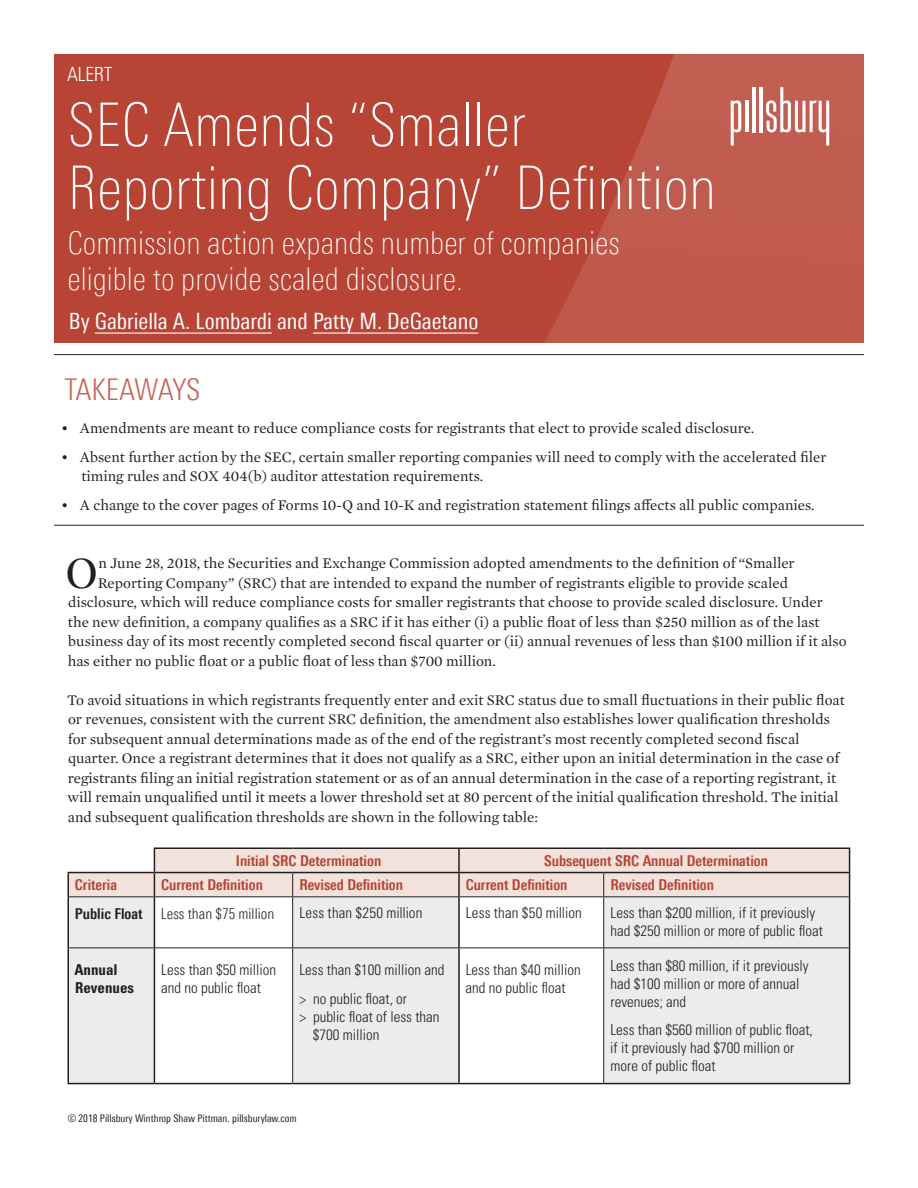
<style>
.page{position:relative;width:918px;height:1188px;background:#fff}
.page>*{position:absolute;margin:0;border:0;box-sizing:border-box;transform-origin:0 0}
.t1{font:100 condensed 60px/63px "Univers Next Pro";color:#fff}
.t2{font:45.6px "Mercury Text G1";color:#231f20}
.t3{font:100 condensed 31.5px/36px "Univers Next Pro";color:#fff}
.t4{font:300 condensed 30px "Univers Next Pro";letter-spacing:-.02em;color:#c26557}
.t5{font:condensed 22.5px "Univers Next Pro";color:#fff}
.t6{font:300 condensed 19.5px "Univers LT Std";color:#fff}
.t7{font:15px/19.5px "Mercury Text G1";color:#231f20}
.t8{font:300 condensed 15px/18px "Univers LT Std";color:#231f20}
.t9{font:700 condensed 15px "Univers Next Pro";color:#b74435}
.t10{font:300 condensed 15px "Univers Next Pro";color:#231f20}
.t11{font:700 condensed 15px/18px "Univers LT Std";color:#231f20}
.t12{font:condensed 10.5px "Univers Next Pro";color:#231f20}
.s1{font-weight:700}
</style>
<div class="page">
<svg style="left:69px;top:897px;width:780px;height:186px;fill:#ececee"></svg>
<hr style="left:292px;top:897px;width:1px;height:50px;background:#231f20">
<hr style="left:603px;top:897px;width:1px;height:50px;background:#231f20">
<hr style="left:69px;top:947px;width:85px;height:1px;background:#231f20">
<hr style="left:155px;top:947px;width:138px;height:1px;background:#231f20">
<hr style="left:293px;top:947px;width:165px;height:1px;background:#231f20">
<hr style="left:292px;top:948px;width:1px;height:135px;background:#231f20">
<hr style="left:460px;top:947px;width:144px;height:1px;background:#231f20">
<hr style="left:604px;top:947px;width:245px;height:1px;background:#231f20">
<hr style="left:603px;top:948px;width:1px;height:135px;background:#231f20">
<hr style="left:68px;top:897px;width:1px;height:51px;background:#231f20">
<hr style="left:68px;top:948px;width:1px;height:135px;background:#231f20">
<hr style="left:68px;top:1083px;width:86px;height:1px;background:#231f20">
<hr style="left:154px;top:847px;width:139px;height:2px;background:#231f20">
<hr style="left:293px;top:847px;width:166px;height:2px;background:#231f20">
<hr style="left:154px;top:897px;width:1px;height:51px;background:#231f20">
<hr style="left:154px;top:948px;width:1px;height:135px;background:#231f20">
<hr style="left:154px;top:1083px;width:139px;height:1px;background:#231f20">
<hr style="left:293px;top:1083px;width:166px;height:1px;background:#231f20">
<hr style="left:459px;top:847px;width:145px;height:2px;background:#231f20">
<hr style="left:604px;top:847px;width:246px;height:2px;background:#231f20">
<svg style="left:68px;top:848px;width:782px;height:49px;background:#e8d9d3"></svg>
<hr style="left:458px;top:897px;width:2px;height:51px;background:#231f20">
<hr style="left:849px;top:897px;width:1px;height:51px;background:#231f20">
<hr style="left:458px;top:948px;width:2px;height:135px;background:#231f20">
<hr style="left:849px;top:948px;width:1px;height:135px;background:#231f20">
<hr style="left:459px;top:1083px;width:145px;height:1px;background:#231f20">
<hr style="left:604px;top:1083px;width:246px;height:1px;background:#231f20">
<hr style="left:154px;top:872px;width:139px;height:1px;background:#231f20">
<hr style="left:293px;top:872px;width:166px;height:1px;background:#231f20">
<hr style="left:459px;top:872px;width:145px;height:1px;background:#231f20">
<hr style="left:604px;top:872px;width:246px;height:1px;background:#231f20">
<svg style="left:54px;top:54px;width:810px;height:288px;background:#b94b3c"></svg>
<hr style="left:759px;top:87px;width:4px;height:45px;background:#fff">
<hr style="left:752px;top:87px;width:3px;height:45px;background:#fff">
<hr style="left:745px;top:101px;width:3px;height:31px;background:#fff">
<svg style="left:731px;top:100px;width:10px;height:46px"></svg>
<svg style="left:766px;top:87px;width:63px;height:59px"></svg>
<hr style="left:54px;top:354px;width:810px;height:1px;background:#231f20">
<hr style="left:313px;top:333px;width:165px;height:1px;background:#fff">
<hr style="left:95px;top:333px;width:177px;height:1px;background:#fff">
<hr style="left:54px;top:525px;width:810px;height:1px;background:#231f20">
<h3 class="t6" style="left:67px;top:63px;width:47px">ALERT</h3>
<h1 class="t1" style="left:68px;top:93px;width:650px">SEC Amends “Smaller<br>Reporting Company” Definition</h1>
<h3 class="t3" style="left:68px;top:225px;width:554px">Commission action expands number of companies eligible to provide scaled disclosure.</h3>
<h3 class="t5" style="left:69px;top:308px;width:411px">By Gabriella A. Lombardi and Patty M. DeGaetano</h3>
<h3 class="t4" style="left:65px;top:372px;width:137px">TAKEAWAYS</h3>
<p class="t7" style="left:61px;top:418px;width:695px">• Amendments are meant to reduce compliance costs for registrants that elect to provide scaled disclosure.</p>
<p class="t7" style="left:81px;top:446px;width:747px;text-indent:-20px">• Absent further action by the SEC, certain smaller reporting companies will need to comply with the accelerated filer timing rules and SOX 404(b) auditor attestation requirements.</p>
<p class="t7" style="left:61px;top:494px;width:755px">• A change to the cover pages of Forms 10-Q and 10-K and registration statement filings affects all public companies.</p>
<h2 class="t2" style="left:65px;top:540px;width:34px">O</h2>
<p class="t7" style="left:98px;top:553px;width:698px">n June 28, 2018, the Securities and Exchange Commission adopted amendments to the definition of “Smaller</p>
<p class="t7" style="left:98px;top:572px;width:692px">Reporting Company” (SRC) that are intended to expand the number of registrants eligible to provide scaled</p>
<p class="t7" style="left:68px;top:592px;width:756px">disclosure, which will reduce compliance costs for smaller registrants that choose to provide scaled disclosure. Under</p>
<p class="t7" style="left:68px;top:611px;width:753px">the new definition, a company qualifies as a SRC if it has either (i) a public float of less than $250 million as of the last</p>
<p class="t7" style="left:68px;top:631px;width:780px">business day of its most recently completed second fiscal quarter or (ii) annual revenues of less than $100 million if it also</p>
<p class="t7" style="left:68px;top:650px;width:430px">has either no public float or a public float of less than $700 million.</p>
<p class="t7" style="left:67px;top:689px;width:779px">To avoid situations in which registrants frequently enter and exit SRC status due to small fluctuations in their public float or revenues, consistent with the current SRC definition, the amendment also establishes lower qualification thresholds for subsequent annual determinations made as of the end of the registrant’s most recently completed second fiscal quarter. Once a registrant determines that it does not qualify as a SRC, either upon an initial determination in the case of registrants filing an initial registration statement or as of an annual determination in the case of a reporting registrant, it will remain unqualified until it meets a lower threshold set at 80 percent of the initial qualification threshold. The initial and subsequent qualification thresholds are shown in the following table:</p>
<p class="t9" style="left:236px;top:852px;width:147px">Initial SRC Determination</p>
<p class="t9" style="left:544px;top:852px;width:225px">Subsequent SRC Annual Determination</p>
<p class="t9" style="left:75px;top:876px;width:44px">Criteria</p>
<p class="t9" style="left:161px;top:876px;width:103px">Current Definition</p>
<p class="t9" style="left:299px;top:876px;width:105px">Revised Definition</p>
<p class="t9" style="left:466px;top:876px;width:103px">Current Definition</p>
<p class="t9" style="left:610px;top:876px;width:105px">Revised Definition</p>
<p class="t10" style="left:75px;top:905px;width:201px"><span class="s1">Public Float</span> Less than $75 million</p>
<p class="t8" style="left:299px;top:904px;width:124px">Less than $250 million</p>
<p class="t8" style="left:466px;top:904px;width:117px">Less than $50 million</p>
<p class="t8" style="left:611px;top:904px;width:214px">Less than $200 million, if it previously had $250 million or more of public float</p>
<p class="t11" style="left:74px;top:961px;width:61px">Annual<br>Revenues</p>
<p class="t8" style="left:161px;top:961px;width:117px">Less than $50 million and no public float</p>
<p class="t8" style="left:299px;top:955px;width:146px;line-height:28.8px">Less than $100 million and &gt; no public float, or</p>
<p class="t8" style="left:313px;top:1007px;width:128px;text-indent:-13px">&gt; public float of less than $700 million</p>
<p class="t8" style="left:466px;top:961px;width:117px">Less than $40 million and no public float</p>
<p class="t8" style="left:610px;top:956px;width:200px">Less than $80 million, if it previously had $100 million or more of annual revenues; and</p>
<p class="t8" style="left:610px;top:1021px;width:204px">Less than $560 million of public float, if it previously had $700 million or more of public float</p>
<p class="t12" style="left:68px;top:1112px;width:231px">© 2018 Pillsbury Winthrop Shaw Pittman. pillsburylaw.com</p>
</div>
